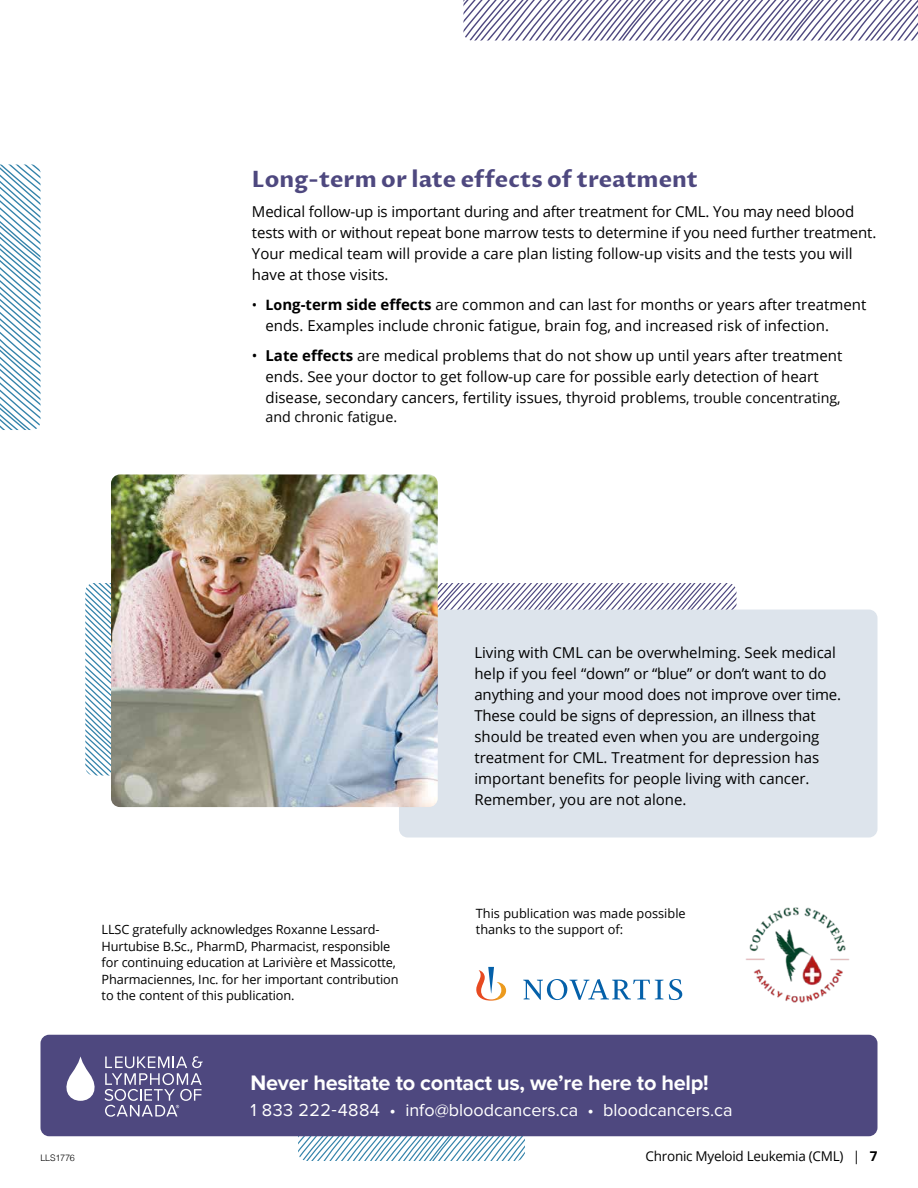
<style>
.page{position:relative;width:918px;height:1188px;background:#fff}
.page>*{position:absolute;margin:0;border:0;box-sizing:border-box;transform-origin:0 0}
.t1{font:700 22.5px "Proza Libre";color:#4e487f}
.t2{font:700 21.75px "Proxima Nova";letter-spacing:-.01em;color:#fff}
.t3{font:18px "Proxima Nova";color:#fff}
.t4{font:15px/21px "Open Sans";color:#000}
.t5{font:14.25px "Open Sans";color:#000}
.t6{font:13.5px "Open Sans";letter-spacing:-.02em;color:#000}
.t7{font:12.75px/16.5px "Open Sans";letter-spacing:-.01em;color:#000}
.t8{font:300 9px "Helvetica";letter-spacing:-.02em;color:#000}
.s1{font-size:14.25px}
.s2{font-weight:700;font-size:14.25px}
.s3{font-weight:700}
</style>
<div class="page">
<svg style="left:85px;top:583px;width:26px;height:193px"></svg>
<svg style="left:438px;top:583px;width:299px;height:27px"></svg>
<svg style="left:463px;top:0;width:455px;height:40px"></svg>
<svg style="left:298px;top:1136px;width:227px;height:25px"></svg>
<div style="left:399px;top:610px;width:479px;height:228px;background:#dde4ec;border-radius:9px"></div>
<div style="left:40px;top:1035px;width:837px;height:101px;background:#4e487f;border-radius:9px"></div>
<img style="left:111px;top:474px;width:327px;height:333px">
<svg style="left:476px;top:967px;width:206px;height:34px"></svg>
<svg style="left:66px;top:1056px;width:137px;height:61px"></svg>
<svg style="left:0;top:164px;width:40px;height:266px"></svg>
<img style="left:745px;top:907px;width:105px;height:96px">
<h1 class="t1" style="left:252px;top:165px;width:448px">Long-term or late effects of treatment</h1>
<p class="t4" style="left:252px;top:200px;width:626px">Medical follow-up is important during and after treatment for CML. You may need blood tests with or without repeat bone marrow tests to determine if you need further treatment.<br>Your medical team will provide a care plan listing follow-up visits and the tests you will have at those visits.</p>
<p class="t4" style="left:265px;top:293px;width:602px;text-indent:-13px"><span class="s1">•</span> <span class="s2">Lo</span><span class="s3">ng-term side effects</span> are common and can last for months or years after treatment ends. Examples include chronic fatigue, brain fog, and increased risk of infection.</p>
<p class="t4" style="left:265px;top:344px;width:578px;text-indent:-14px">• <span class="s3">Late effects</span> are medical problems that do not show up until years after treatment ends. See your doctor to get follow-up care for possible early detection of heart disease, secondary cancers, fertility issues, thyroid proble<span class="s1">ms, trouble concentrating,</span></p>
<p class="t5" style="left:265px;top:407px;width:133px">and chronic fatigue.</p>
<p class="t4" style="left:474px;top:642px;width:368px">Living with CML can be overwhelming. Seek medical help if you feel “down” or “blue” or don’t want to do anything and your mood does not improve over time.<br>These could be signs of depression, an illness that should be treated even when you are undergoing treatment for CML. Treatment for depression has important benefits for people living with cancer.<br>Remember, you are not alone.</p>
<p class="t7" style="left:102px;top:921px;width:298px">LLSC gratefully acknowledges Roxanne Lessard-Hurtubise B.Sc., PharmD, Pharmacist, responsible for continuing education at Larivière et Massicotte, Pharmaciennes, Inc. for her important contribution to the content of this publication.</p>
<p class="t7" style="left:476px;top:905px;width:211px">This publication was made possible thanks to the support of:</p>
<p class="t8" style="left:40px;top:1150px;width:36px">LLS1776</p>
<h2 class="t2" style="left:250px;top:1070px;width:460px">Never hesitate to contact us, we’re here to help!</h2>
<p class="t3" style="left:250px;top:1100px;width:484px">1 833 222-4884 • info@bloodcancers.ca • bloodcancers.ca</p>
<p class="t6" style="left:646px;top:1147px;width:233px">Chronic Myeloid Leukemia (CML) | <span class="s3">7</span></p>
</div>
